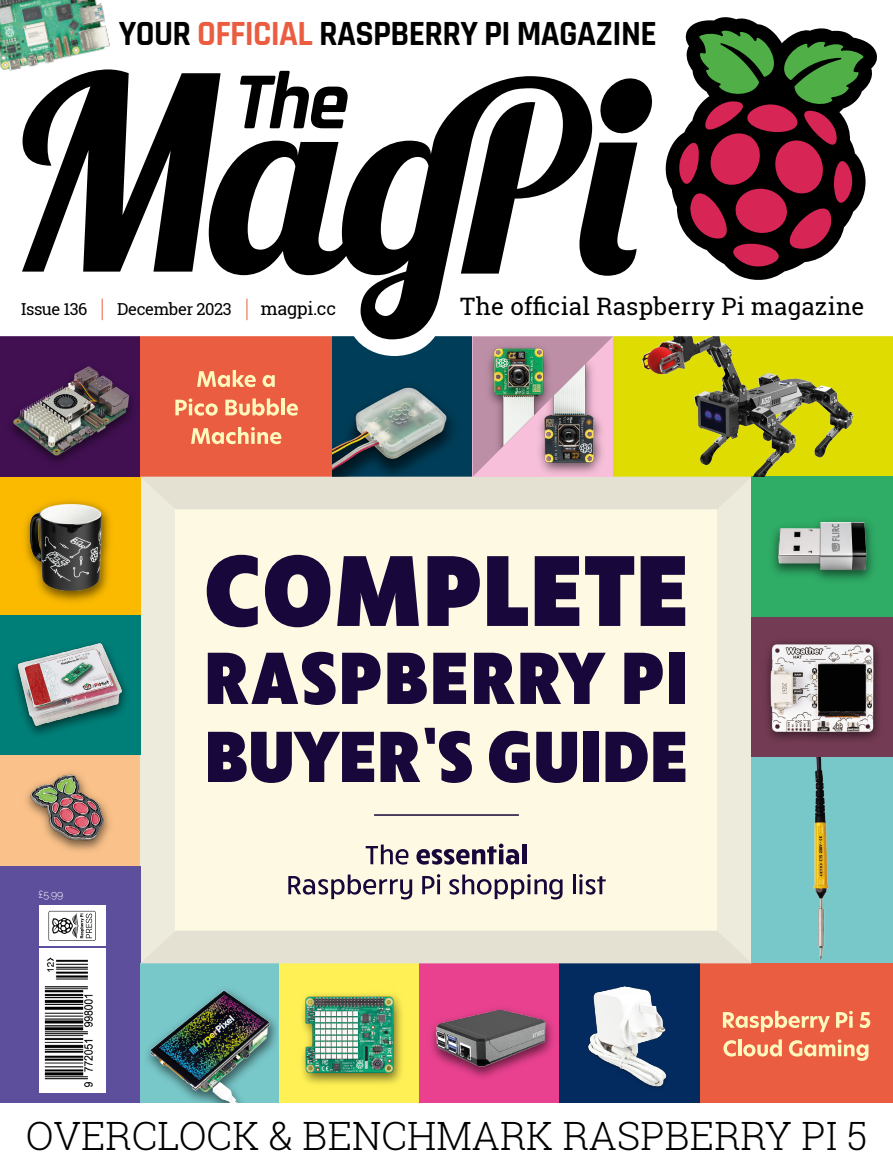
<style>
.page{position:relative;width:893px;height:1174px;background:#fff}
.page>*{position:absolute;margin:0;border:0;box-sizing:border-box;transform-origin:0 0}
.t1{font:300 39px "Roboto Slab";color:#000}
.t2{font:700 35.85px "Rajdhani";letter-spacing:-.02em;color:#000;scale:.95 1}
.t3{font:24px "Roboto Slab";letter-spacing:.01em;color:#000}
.t4{font:18px "Roboto Slab";letter-spacing:-.02em;color:#000}
.t5{font:16.5px "Roboto Slab";letter-spacing:-.025em;color:#000}
.t6{font:300 10.5px "Raleway";color:#fff}
.s1{color:#eb5d40}
</style>
<div class="page">
<div style="left:0;top:755px;width:140px;height:111px;background:#fac28a"></div>
<div style="left:140px;top:476px;width:612px;height:487px;background:#edebdb"></div>
<div style="left:176px;top:509px;width:541px;height:421px;background:#fdf9e2"></div>
<div style="left:0;top:614px;width:140px;height:141px;background:#007f79"></div>
<div style="left:0;top:866px;width:140px;height:237px;background:#5e4f9c"></div>
<div style="left:140px;top:963px;width:139px;height:140px;background:#78c7c9"></div>
<div style="left:279px;top:963px;width:140px;height:140px;background:#fff155"></div>
<div style="left:560px;top:963px;width:140px;height:140px;background:#042b60"></div>
<div style="left:700px;top:963px;width:193px;height:140px;background:#eb5d40"></div>
<div style="left:610px;top:336px;width:283px;height:140px;background:#dedc00"></div>
<div style="left:752px;top:476px;width:141px;height:141px;background:#2fac66"></div>
<div style="left:752px;top:617px;width:141px;height:140px;background:#743c54"></div>
<div style="left:752px;top:757px;width:141px;height:206px;background:#78c7c9"></div>
<hr style="left:374px;top:814px;width:145px;height:1px;background:#18073a">
<div style="left:0;top:476px;width:140px;height:138px;background:#fbba00"></div>
<img style="left:25px;top:500px;width:116px;height:108px">
<img style="left:26px;top:772px;width:84px;height:79px">
<img style="left:15px;top:643px;width:111px;height:92px">
<img style="left:772px;top:520px;width:101px;height:60px">
<img style="left:419px;top:963px;width:141px;height:140px">
<img style="left:768px;top:639px;width:108px;height:102px">
<img style="left:752px;top:372px;width:102px;height:104px">
<div style="left:0;top:356px;width:140px;height:121px;background:#411051"></div>
<img style="left:4px;top:359px;width:132px;height:101px">
<img style="left:302px;top:975px;width:129px;height:117px">
<img style="left:813px;top:757px;width:16px;height:203px">
<img style="left:588px;top:986px;width:79px;height:102px">
<svg style="left:140px;top:356px;width:612px;height:153px"></svg>
<svg style="left:723px;top:1010px;width:107px;height:22px"></svg>
<svg style="left:836px;top:1010px;width:17px;height:17px"></svg>
<svg style="left:860px;top:1012px;width:10px;height:16px"></svg>
<svg style="left:723px;top:1040px;width:13px;height:16px"></svg>
<hr style="left:738px;top:1039px;width:3px;height:17px;background:#fff8bd">
<svg style="left:743px;top:1039px;width:39px;height:17px"></svg>
<svg style="left:789px;top:1039px;width:79px;height:22px"></svg>
<img style="left:332px;top:371px;width:132px;height:105px">
<img style="left:147px;top:1018px;width:130px;height:40px">
<img style="left:148px;top:990px;width:122px;height:113px">
<svg style="left:207px;top:555px;width:51px;height:72px"></svg>
<svg style="left:265px;top:555px;width:65px;height:72px"></svg>
<svg style="left:337px;top:556px;width:82px;height:70px"></svg>
<svg style="left:427px;top:556px;width:53px;height:70px"></svg>
<svg style="left:487px;top:556px;width:41px;height:70px"></svg>
<svg style="left:535px;top:556px;width:44px;height:70px;background:#372851"></svg>
<svg style="left:585px;top:556px;width:49px;height:70px"></svg>
<svg style="left:641px;top:556px;width:44px;height:70px;background:#382851"></svg>
<svg style="left:208px;top:652px;width:128px;height:53px"></svg>
<svg style="left:342px;top:652px;width:38px;height:52px"></svg>
<svg style="left:387px;top:652px;width:40px;height:52px;background:#3e2f56"></svg>
<svg style="left:433px;top:652px;width:33px;height:52px;background:#3c2d54"></svg>
<svg style="left:474px;top:652px;width:132px;height:52px"></svg>
<svg style="left:624px;top:652px;width:39px;height:52px"></svg>
<div style="left:670px;top:652px;width:15px;height:52px;background:#18073a"></div>
<svg style="left:208px;top:732px;width:166px;height:51px"></svg>
<svg style="left:380px;top:728px;width:92px;height:55px"></svg>
<svg style="left:489px;top:731px;width:41px;height:52px"></svg>
<svg style="left:536px;top:732px;width:41px;height:51px"></svg>
<div style="left:583px;top:732px;width:16px;height:50px;background:#18073a"></div>
<svg style="left:605px;top:732px;width:80px;height:50px"></svg>
<svg style="left:366px;top:844px;width:43px;height:20px"></svg>
<svg style="left:416px;top:843px;width:103px;height:21px"></svg>
<hr style="left:522px;top:844px;width:4px;height:20px;background:#18073a">
<svg style="left:288px;top:874px;width:124px;height:25px"></svg>
<svg style="left:422px;top:874px;width:18px;height:20px"></svg>
<svg style="left:449px;top:874px;width:114px;height:25px"></svg>
<hr style="left:573px;top:874px;width:2px;height:20px;background:#18073a">
<svg style="left:579px;top:874px;width:27px;height:20px"></svg>
<img style="left:478px;top:356px;width:47px;height:112px">
<img style="left:489px;top:356px;width:36px;height:94px">
<img style="left:525px;top:356px;width:88px;height:120px">
<img style="left:537px;top:361px;width:63px;height:102px">
<svg style="left:0;top:70px;width:893px;height:286px"></svg>
<svg style="left:22px;top:69px;width:199px;height:203px"></svg>
<svg style="left:209px;top:76px;width:383px;height:263px"></svg>
<svg style="left:597px;top:74px;width:58px;height:63px"></svg>
<svg style="left:579px;top:143px;width:58px;height:133px"></svg>
<svg style="left:240px;top:71px;width:108px;height:57px"></svg>
<svg style="left:102px;top:299px;width:1px;height:21px"></svg>
<svg style="left:247px;top:299px;width:1px;height:21px"></svg>
<svg style="left:664px;top:17px;width:214px;height:264px"></svg>
<svg style="left:678px;top:30px;width:186px;height:237px;background:#654240"></svg>
<img style="left:0;top:0;width:115px;height:75px">
<div style="left:39px;top:905px;width:66px;height:41px;background:#fff"></div>
<div style="left:39px;top:948px;width:66px;height:145px;background:#fff"></div>
<svg style="left:49px;top:911px;width:47px;height:30px"></svg>
<img style="left:44px;top:957px;width:49px;height:131px">
<p class="t2" style="left:119px;top:12px;width:568px">YOUR <span class="s1">OFFICIAL</span> RASPBERRY PI MAGAZINE</p>
<p class="t5" style="left:21px;top:297px;width:68px">Issue 136</p>
<p class="t5" style="left:117px;top:297px;width:116px">December 2023</p>
<p class="t4" style="left:261px;top:296px;width:77px">magpi.cc</p>
<p class="t3" style="left:460px;top:290px;width:406px">The official Raspberry Pi magazine</p>
<p class="t6" style="left:38px;top:888px;width:26px">£5.99</p>
<p class="t1" style="left:26px;top:1109px;width:843px">OVERCLOCK &amp; BENCHMARK RASPBERRY PI 5</p>
</div>
